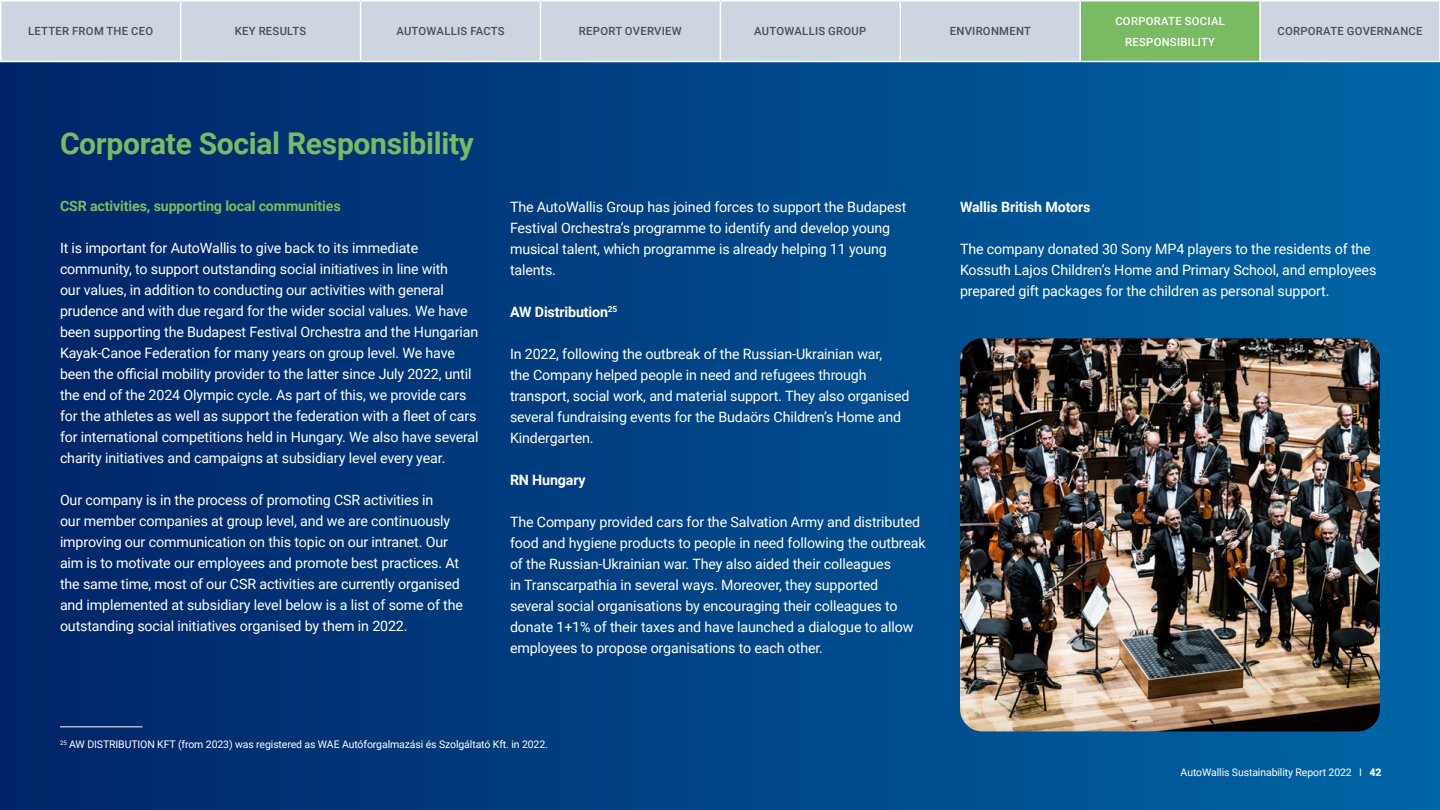
<style>
.page{position:relative;width:1440px;height:810px;background:#fff}
.page>*{position:absolute;margin:0;border:0;box-sizing:border-box;transform-origin:0 0}
.t1{font:700 30px "Roboto";letter-spacing:-.01em;color:#7aba63}
.t2{font:14.25px/21px "Roboto";letter-spacing:-.01em;color:#fff}
.t3{font:700 14.25px "Roboto";letter-spacing:-.01em;color:#fff}
.t4{font:700 14.25px "Roboto";letter-spacing:-.01em;color:#7aba63}
.t5{font:500 11.25px "Roboto";letter-spacing:.025em;color:#4e4d51}
.t6{font:500 11.25px/21px "Roboto";letter-spacing:.025em;color:#fff;text-align:center}
.t7{font:10.5px "Roboto";letter-spacing:-.01em;color:#fff}
.s1{font-weight:900}
</style>
<div class="page">
<div style="left:0;top:0;width:1440px;height:810px;background:linear-gradient(to right,#002467,#0066a5)"></div>
<div style="left:2px;top:2px;width:1437px;height:59px;background:#ccd5e0"></div>
<div style="left:1080px;top:1px;width:180px;height:61px;background:#7aba63"></div>
<hr style="left:0;top:0;width:181px;height:2px;background:#fff">
<hr style="left:0;top:2px;width:2px;height:59px;background:#fff">
<hr style="left:181px;top:0;width:180px;height:2px;background:#fff">
<hr style="left:180px;top:2px;width:1px;height:59px;background:#fff">
<hr style="left:1260px;top:0;width:180px;height:2px;background:#fff">
<hr style="left:1439px;top:2px;width:1px;height:59px;background:#fff">
<hr style="left:0;top:61px;width:181px;height:1px;background:#fff">
<hr style="left:181px;top:61px;width:180px;height:1px;background:#fff">
<hr style="left:1260px;top:61px;width:180px;height:1px;background:#fff">
<hr style="left:361px;top:0;width:179px;height:2px;background:#fff">
<hr style="left:360px;top:2px;width:1px;height:59px;background:#fff">
<hr style="left:361px;top:61px;width:179px;height:1px;background:#fff">
<hr style="left:540px;top:0;width:180px;height:2px;background:#fff">
<hr style="left:540px;top:2px;width:1px;height:59px;background:#fff">
<hr style="left:540px;top:61px;width:180px;height:1px;background:#fff">
<hr style="left:720px;top:0;width:180px;height:2px;background:#fff">
<hr style="left:720px;top:2px;width:1px;height:59px;background:#fff">
<hr style="left:720px;top:61px;width:180px;height:1px;background:#fff">
<hr style="left:1080px;top:0;width:180px;height:2px;background:#fff">
<hr style="left:1259px;top:2px;width:2px;height:59px;background:#fff">
<hr style="left:1080px;top:61px;width:180px;height:1px;background:#fff">
<hr style="left:900px;top:0;width:180px;height:2px;background:#fff">
<hr style="left:900px;top:2px;width:1px;height:59px;background:#fff">
<hr style="left:1079px;top:2px;width:2px;height:59px;background:#fff">
<hr style="left:900px;top:61px;width:180px;height:1px;background:#fff">
<img style="left:960px;top:338px;width:420px;height:393px">
<hr style="left:60px;top:726px;width:82px;height:1px;background:#fff">
<p class="t5" style="left:28px;top:23px;width:127px">LETTER FROM THE CEO</p>
<p class="t5" style="left:235px;top:23px;width:73px">KEY RESULTS</p>
<p class="t5" style="left:396px;top:23px;width:110px">AUTOWALLIS FACTS</p>
<p class="t5" style="left:579px;top:23px;width:104px">REPORT OVERVIEW</p>
<p class="t5" style="left:754px;top:23px;width:114px">AUTOWALLIS GROUP</p>
<p class="t5" style="left:950px;top:23px;width:83px">ENVIRONMENT</p>
<p class="t6" style="left:1115px;top:10px;width:111px">CORPORATE SOCIAL<br>RESPONSIBILITY</p>
<p class="t5" style="left:1277px;top:23px;width:147px">CORPORATE GOVERNANCE</p>
<h1 class="t1" style="left:60px;top:122px;width:415px">Corporate Social Responsibility</h1>
<p class="t4" style="left:60px;top:195px;width:282px">CSR activities, supporting local communities</p>
<p class="t2" style="left:60px;top:236px;width:420px">It is important for AutoWallis to give back to its immediate community, to support outstanding social initiatives in line with<br>our values, in addition to conducting our activities with general prudence and with due regard for the wider social values. We have been supporting the Budapest Festival Orchestra and the Hungarian Kayak-Canoe Federation for many years on group level. We have been the official mobility provider to the latter since July 2022, until the end of the 2024 Olympic cycle. As part of this, we provide cars for the athletes as well as support the federation with a fleet of cars for international competitions held in Hungary. We also have several charity initiatives and campaigns at subsidiary level every year.</p>
<p class="t2" style="left:60px;top:488px;width:405px">Our company is in the process of promoting CSR activities in<br>our member companies at group level, and we are continuously improving our communication on this topic on our intranet. Our aim is to motivate our employees and promote best practices. At the same time, most of our CSR activities are currently organised and implemented at subsidiary level below is a list of some of the outstanding social initiatives organised by them in 2022.</p>
<p class="t2" style="left:510px;top:196px;width:398px">The AutoWallis Group has joined forces to support the Budapest Festival Orchestra’s programme to identify and develop young musical talent, which programme is already helping 11 young talents.</p>
<p class="t3" style="left:510px;top:302px;width:109px">AW Distribution<sup>25</sup></p>
<p class="t2" style="left:510px;top:343px;width:401px">In 2022, following the outbreak of the Russian-Ukrainian war,<br>the Company helped people in need and refugees through transport, social work, and material support. They also organised several fundraising events for the Budaörs Children’s Home and Kindergarten.</p>
<p class="t3" style="left:510px;top:470px;width:77px">RN Hungary</p>
<p class="t2" style="left:510px;top:511px;width:417px">The Company provided cars for the Salvation Army and distributed food and hygiene products to people in need following the outbreak of the Russian-Ukrainian war. They also aided their colleagues<br>in Transcarpathia in several ways. Moreover, they supported several social organisations by encouraging their colleagues to donate 1+1% of their taxes and have launched a dialogue to allow employees to propose organisations to each other.</p>
<p class="t7" style="left:60px;top:737px;width:489px"><sup>25</sup> AW DISTRIBUTION KFT (from 2023) was registered as WAE Autóforgalmazási és Szolgáltató Kft. in 2022.</p>
<p class="t3" style="left:960px;top:197px;width:132px">Wallis British Motors</p>
<p class="t2" style="left:960px;top:238px;width:418px">The company donated 30 Sony MP4 players to the residents of the<br>Kossuth Lajos Children’s Home and Primary School, and employees prepared gift packages for the children as personal support.</p>
<p class="t7" style="left:1181px;top:765px;width:202px">AutoWallis Sustainability Report 2022 I <span class="s1">42</span></p>
</div>
